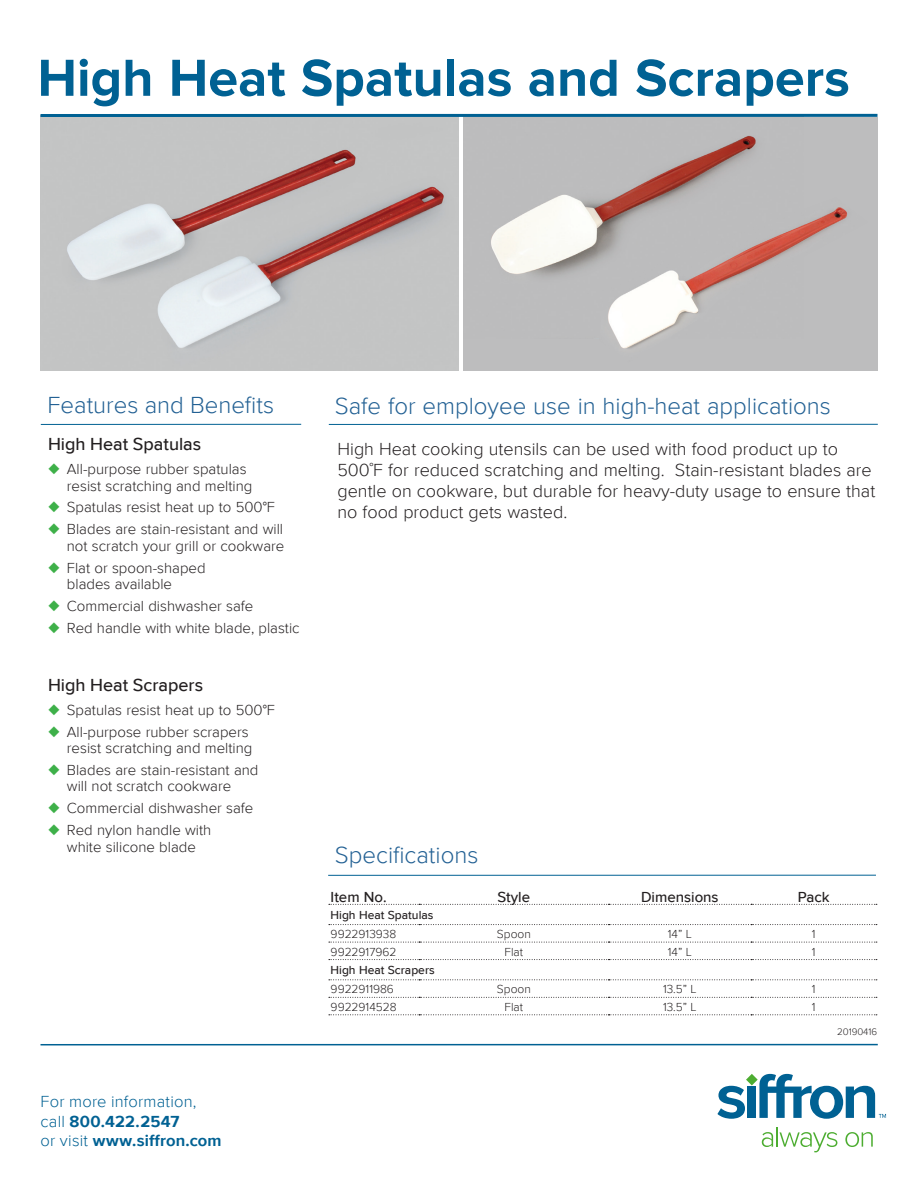
<style>
.page{position:relative;width:918px;height:1188px;background:#fff}
.page>*{position:absolute;margin:0;border:0;box-sizing:border-box;transform-origin:0 0}
.t1{font:700 54px "Proxima Nova";color:#006193}
.t2{font:300 24px "Proxima Nova";color:#236194}
.t3{font:300 18px/21px "Proxima Nova";color:#231f20}
.Item_Subhead{font:500 18px "Proxima Nova";color:#231f20}
.t4{font:300 16.5px/19.8px "Proxima Nova";letter-spacing:.01em;color:#006193}
.t5{font:700 16.5px "Proxima Nova";letter-spacing:.01em;color:#006193}
.t6{font:300 15px/16.5px "Proxima Nova";color:#231f20;text-align:right}
.t7{font:500 15px "Proxima Nova";color:#231f20}
.t8{font:300 12px "Proxima Nova";color:#231f20}
.t9{font:500 12px "Proxima Nova";color:#231f20}
.t10{font:300 9.75px "Proxima Nova";color:#231f20}
.s1{color:#3eb049}
.s2{font-weight:700}
.s3{font-weight:300}
</style>
<div class="page">
<img style="left:40px;top:116px;width:419px;height:255px">
<div style="left:463px;top:117px;width:415px;height:254px;background:#bdbdbe"></div>
<img style="left:491px;top:136px;width:265px;height:141px">
<img style="left:599px;top:198px;width:249px;height:151px">
<hr style="left:41px;top:114px;width:837px;height:3px;background:#006193">
<hr style="left:40px;top:1044px;width:838px;height:1px;background:#006193">
<svg style="left:762px;top:1127px;width:75px;height:25px"></svg>
<svg style="left:845px;top:1132px;width:28px;height:15px"></svg>
<svg style="left:717px;top:1074px;width:169px;height:45px"></svg>
<hr style="left:41px;top:424px;width:260px;height:1px;background:#006193">
<hr style="left:329px;top:424px;width:549px;height:1px;background:#006193">
<hr style="left:328px;top:875px;width:548px;height:1px;background:#006193">
<svg style="left:329px;top:904px;width:548px;height:1px"></svg>
<svg style="left:329px;top:924px;width:548px;height:1px"></svg>
<svg style="left:329px;top:1014px;width:548px;height:1px"></svg>
<svg style="left:329px;top:942px;width:548px;height:1px"></svg>
<svg style="left:329px;top:959px;width:548px;height:1px"></svg>
<svg style="left:329px;top:979px;width:548px;height:1px"></svg>
<svg style="left:329px;top:997px;width:548px;height:1px"></svg>
<p class="t1" style="left:38px;top:47px;width:814px">High Heat Spatulas and Scrapers</p>
<p class="t2" style="left:48px;top:391px;width:228px">Features and Benefits</p>
<p class="t2" style="left:335px;top:392px;width:498px">Safe for employee use in high-heat applications</p>
<p class="Item_Subhead" style="left:48px;top:434px;width:155px">High Heat Spatulas</p>
<p class="t6" style="left:67px;top:461px;width:187px;text-align:left;text-indent:-19px"><span class="s1">◆</span> All-purpose rubber spatulas resist scratching and melting</p>
<p class="t6" style="left:48px;top:500px;width:229px"><span class="s1">◆</span> Spatulas resist heat up to 500°F</p>
<p class="t6" style="left:48px;top:521px;width:238px"><span class="s1">◆</span> Blades are stain-resistant and will not scratch your grill or cookware</p>
<p class="t6" style="left:67px;top:560px;width:140px;text-align:left;text-indent:-19px"><span class="s1">◆</span> Flat or spoon-shaped blades available</p>
<p class="t6" style="left:48px;top:598px;width:207px"><span class="s1">◆</span> Commercial dishwasher safe</p>
<p class="t6" style="left:48px;top:620px;width:253px"><span class="s1">◆</span> Red handle with white blade, plastic</p>
<p class="Item_Subhead" style="left:48px;top:674px;width:157px">High Heat Scrapers</p>
<p class="t6" style="left:48px;top:702px;width:229px"><span class="s1">◆</span> Spatulas resist heat up to 500°F</p>
<p class="t6" style="left:48px;top:724px;width:206px"><span class="s1">◆</span> All-purpose rubber scrapers resist scratching and melting</p>
<p class="t6" style="left:48px;top:762px;width:212px;text-align:center"><span class="s1">◆</span> Blades are stain-resistant and will not scratch cookware</p>
<p class="t6" style="left:48px;top:801px;width:207px"><span class="s1">◆</span> Commercial dishwasher safe</p>
<p class="t6" style="left:48px;top:822px;width:165px;text-align:center"><span class="s1">◆</span> Red nylon handle with white silicone blade</p>
<p class="t4" style="left:41px;top:1092px;width:158px">For more information, call <span class="s2">800.422.2547</span></p>
<p class="t5" style="left:41px;top:1131px;width:183px"><span class="s3">or visit</span> www.siffron.com</p>
<p class="t3" style="left:338px;top:439px;width:539px">High Heat cooking utensils can be used with food product up to 500˚F for reduced scratching and melting. Stain-resistant blades are gentle on cookware, but durable for heavy-duty usage to ensure that no food product gets wasted.</p>
<p class="t2" style="left:335px;top:842px;width:145px">Specifications</p>
<p class="t7" style="left:331px;top:888px;width:58px">Item No.</p>
<p class="t7" style="left:498px;top:888px;width:34px">Style</p>
<p class="t7" style="left:641px;top:888px;width:79px">Dimensions</p>
<p class="t7" style="left:798px;top:888px;width:33px">Pack</p>
<p class="t9" style="left:331px;top:908px;width:104px">High Heat Spatulas</p>
<p class="t8" style="left:331px;top:927px;width:67px">9922913938</p>
<p class="t8" style="left:497px;top:927px;width:35px">Spoon</p>
<p class="t8" style="left:668px;top:927px;width:25px">14” L</p>
<p class="t8" style="left:812px;top:927px;width:5px">1</p>
<p class="t8" style="left:331px;top:945px;width:67px">9922917962</p>
<p class="t8" style="left:505px;top:945px;width:20px">Flat</p>
<p class="t8" style="left:668px;top:945px;width:25px">14” L</p>
<p class="t8" style="left:812px;top:945px;width:5px">1</p>
<p class="t9" style="left:331px;top:964px;width:106px">High Heat Scrapers</p>
<p class="t8" style="left:331px;top:982px;width:65px">9922911986</p>
<p class="t8" style="left:497px;top:982px;width:35px">Spoon</p>
<p class="t8" style="left:663px;top:982px;width:35px">13.5” L</p>
<p class="t8" style="left:812px;top:982px;width:5px">1</p>
<p class="t8" style="left:331px;top:1000px;width:67px">9922914528</p>
<p class="t8" style="left:505px;top:1000px;width:20px">Flat</p>
<p class="t8" style="left:663px;top:1000px;width:35px">13.5” L</p>
<p class="t8" style="left:812px;top:1000px;width:5px">1</p>
<p class="t10" style="left:837px;top:1026px;width:42px">20190416</p>
</div>
